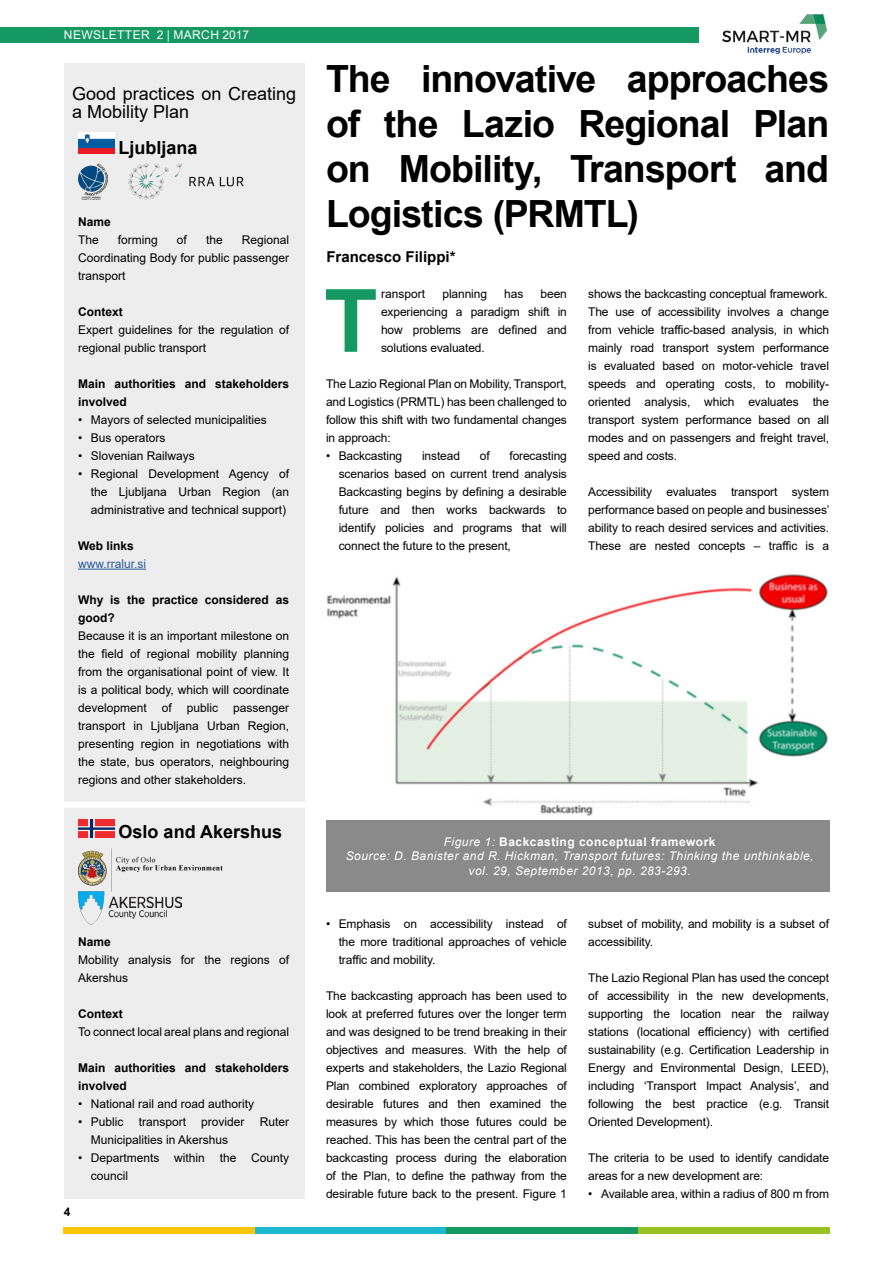
<style>
.page{position:relative;width:893px;height:1263px;background:#fff}
.page>*{position:absolute;margin:0;border:0;box-sizing:border-box;transform-origin:0 0}
.t1{font:700 87.45px "Arial";color:#159861}
.t2{font:700 37.5px/45px "Arial";letter-spacing:-.025em;color:#000;text-align:justify}
.t3{font:18px/18px "Arial";color:#000}
.t4{font:700 18px "Arial";color:#000}
.t5{font:700 15px "Arial";color:#000}
.t6{font:12px/18px "Arial";letter-spacing:-.01em;color:#000;text-align:justify}
.t7{font:700 12px/18px "Arial";color:#000}
.t8{font:italic 12px/14.4px "Arial";letter-spacing:.04em;color:#fff;text-align:center}
.t9{font:12px "Arial";letter-spacing:.035em;color:#fff}
.t10{font:12px "Arial";color:#275b9b}
.s1{font-weight:700;font-style:normal}
</style>
<div class="page">
<div style="left:0;top:28px;width:698px;height:15px;background:#159861"></div>
<img style="left:722px;top:14px;width:106px;height:39px">
<div style="left:64px;top:64px;width:241px;height:1135px;background:#ededed"></div>
<hr style="left:78px;top:569px;width:68px;height:1px;background:#275b9b">
<img style="left:78px;top:820px;width:36px;height:18px">
<div style="left:64px;top:1227px;width:191px;height:7px;background:#fdc608"></div>
<div style="left:255px;top:1227px;width:191px;height:7px;background:#1cb8d0"></div>
<div style="left:446px;top:1227px;width:192px;height:7px;background:#159861"></div>
<div style="left:638px;top:1227px;width:191px;height:7px;background:#98c222"></div>
<img style="left:327px;top:573px;width:501px;height:243px">
<div style="left:326px;top:820px;width:503px;height:72px;background:#8a8a8a"></div>
<img style="left:78px;top:133px;width:36px;height:21px">
<img style="left:78px;top:164px;width:29px;height:36px">
<img style="left:129px;top:164px;width:115px;height:36px">
<img style="left:78px;top:892px;width:103px;height:33px">
<img style="left:78px;top:849px;width:145px;height:43px">
<div style="left:58px;top:802px;width:252px;height:6px;background:#fff"></div>
<p class="t9" style="left:64px;top:27px;width:187px">NEWSLETTER 2 | MARCH 2017</p>
<h3 class="t3" style="left:72px;top:84px;width:225px">Good practices on Creating a Mobility Plan</h3>
<h3 class="t4" style="left:119px;top:135px;width:81px">Ljubljana</h3>
<p class="t7" style="left:78px;top:213px;width:34px">Name</p>
<p class="t6" style="left:78px;top:230px;width:22px">The</p>
<p class="t6" style="left:118px;top:230px;width:42px">forming</p>
<p class="t6" style="left:177px;top:230px;width:12px">of</p>
<p class="t6" style="left:206px;top:230px;width:18px">the</p>
<p class="t6" style="left:78px;top:230px;width:212px;text-indent:164px">Regional Coordinating Body for public passenger transport</p>
<p class="t7" style="left:78px;top:303px;width:46px">Context</p>
<p class="t6" style="left:78px;top:320px;width:212px">Expert guidelines for the regulation of regional public transport</p>
<p class="t7" style="left:78px;top:375px;width:213px">Main authorities and stakeholders involved</p>
<p class="t6" style="left:78px;top:410px;width:190px">• Mayors of selected municipalities</p>
<p class="t6" style="left:78px;top:428px;width:89px">• Bus operators</p>
<p class="t6" style="left:78px;top:446px;width:118px">• Slovenian Railways</p>
<p class="t6" style="left:91px;top:464px;width:200px;text-indent:-13px">• Regional Development Agency of the Ljubljana Urban Region (an administrative and technical support)</p>
<p class="t7" style="left:78px;top:537px;width:57px">Web links</p>
<p class="t10" style="left:78px;top:555px;width:70px">www.rralur.si</p>
<p class="t7" style="left:78px;top:591px;width:212px">Why is the practice considered as good?</p>
<p class="t6" style="left:78px;top:626px;width:213px">Because it is an important milestone on the field of regional mobility planning from the organisational point of view. It is a political body, which will coordinate development of public passenger transport in Ljubljana Urban Region, presenting region in negotiations with the state, bus operators, neighbouring regions and other stakeholders.</p>
<h3 class="t4" style="left:119px;top:819px;width:165px">Oslo and Akershus</h3>
<p class="t7" style="left:78px;top:933px;width:34px">Name</p>
<p class="t6" style="left:78px;top:950px;width:213px">Mobility analysis for the regions of<br>Akershus</p>
<p class="t7" style="left:78px;top:1005px;width:46px">Context</p>
<p class="t6" style="left:78px;top:1022px;width:212px">To connect local areal plans and regional</p>
<p class="t7" style="left:78px;top:1059px;width:213px">Main authorities and stakeholders involved</p>
<p class="t6" style="left:78px;top:1094px;width:178px">• National rail and road authority</p>
<p class="t6" style="left:78px;top:1112px;width:47px">• Public</p>
<p class="t6" style="left:139px;top:1112px;width:49px">transport</p>
<p class="t6" style="left:201px;top:1112px;width:45px">provider</p>
<p class="t6" style="left:260px;top:1112px;width:31px">Ruter</p>
<p class="t6" style="left:91px;top:1130px;width:139px">Municipalities in Akershus</p>
<p class="t6" style="left:91px;top:1148px;width:200px;text-indent:-13px">• Departments within the County council</p>
<p class="t7" style="left:64px;top:1203px;width:8px">4</p>
<h2 class="t2" style="left:326px;top:57px;width:505px">The innovative approaches of the Lazio Regional Plan on Mobility, Transport and Logistics (PRMTL)</h2>
<p class="t5" style="left:326px;top:246px;width:131px">Francesco Filippi*</p>
<h1 class="t1" style="left:324px;top:259px;width:55px">T</h1>
<p class="t6" style="left:381px;top:284px;width:46px">ransport</p>
<p class="t6" style="left:443px;top:284px;width:46px">planning</p>
<p class="t6" style="left:504px;top:284px;width:21px">has</p>
<p class="t6" style="left:381px;top:284px;width:187px;text-indent:160px">been experiencing a paradigm shift in how problems are defined and solutions evaluated.</p>
<p class="t6" style="left:326px;top:374px;width:242px">The Lazio Regional Plan on Mobility, Transport, and Logistics (PRMTL) has been challenged to follow this shift with two fundamental changes in approach:</p>
<p class="t6" style="left:326px;top:446px;width:78px">• Backcasting</p>
<p class="t6" style="left:422px;top:446px;width:39px">instead</p>
<p class="t6" style="left:480px;top:446px;width:11px">of</p>
<p class="t6" style="left:339px;top:446px;width:230px;text-indent:171px">forecasting scenarios based on current trend analysis Backcasting begins by defining a desirable future and then works backwards to identify policies and programs that will connect the future to the present,</p>
<p class="t6" style="left:588px;top:284px;width:242px">shows the backcasting conceptual framework.<br>The use of accessibility involves a change from vehicle traffic-based analysis, in which mainly road transport system performance is evaluated based on motor-vehicle travel speeds and operating costs, to mobility&shy;oriented analysis, which evaluates the transport system performance based on all modes and on passengers and freight travel, speed and costs.</p>
<p class="t6" style="left:588px;top:482px;width:243px">Accessibility evaluates transport system performance based on people and businesses’ ability to reach desired services and activities.<br>These are nested concepts – traffic is a</p>
<p class="t8" style="left:346px;top:835px;width:469px">Figure 1: <span class="s1">Backcasting conceptual framework<br></span>Source: D. Banister and R. Hickman, Transport futures: Thinking the unthinkable, vol. 29, September 2013, pp. 283-293.</p>
<p class="t6" style="left:339px;top:914px;width:230px;text-indent:-13px">• Emphasis on accessibility instead of the more traditional approaches of vehicle traffic and mobility.</p>
<p class="t6" style="left:326px;top:986px;width:242px">The backcasting approach has been used to look at preferred futures over the longer term and was designed to be trend breaking in their objectives and measures. With the help of experts and stakeholders, the Lazio Regional Plan combined exploratory approaches of desirable futures and then examined the measures by which those futures could be reached. This has been the central part of the backcasting process during the elaboration of the Plan, to define the pathway from the desirable future back to the present. Figure 1</p>
<p class="t6" style="left:588px;top:914px;width:242px">subset of mobility, and mobility is a subset of accessibility.</p>
<p class="t6" style="left:588px;top:968px;width:242px">The Lazio Regional Plan has used the concept of accessibility in the new developments, supporting the location near the railway stations (locational efficiency) with certified sustainability (e.g. Certification Leadership in Energy and Environmental Design, LEED), including ‘Transport Impact Analysis’, and following the best practice (e.g. Transit Oriented Development).</p>
<p class="t6" style="left:588px;top:1148px;width:242px">The criteria to be used to identify candidate areas for a new development are:</p>
<p class="t6" style="left:588px;top:1184px;width:242px">• Available area, within a radius of 800 m from</p>
</div>
